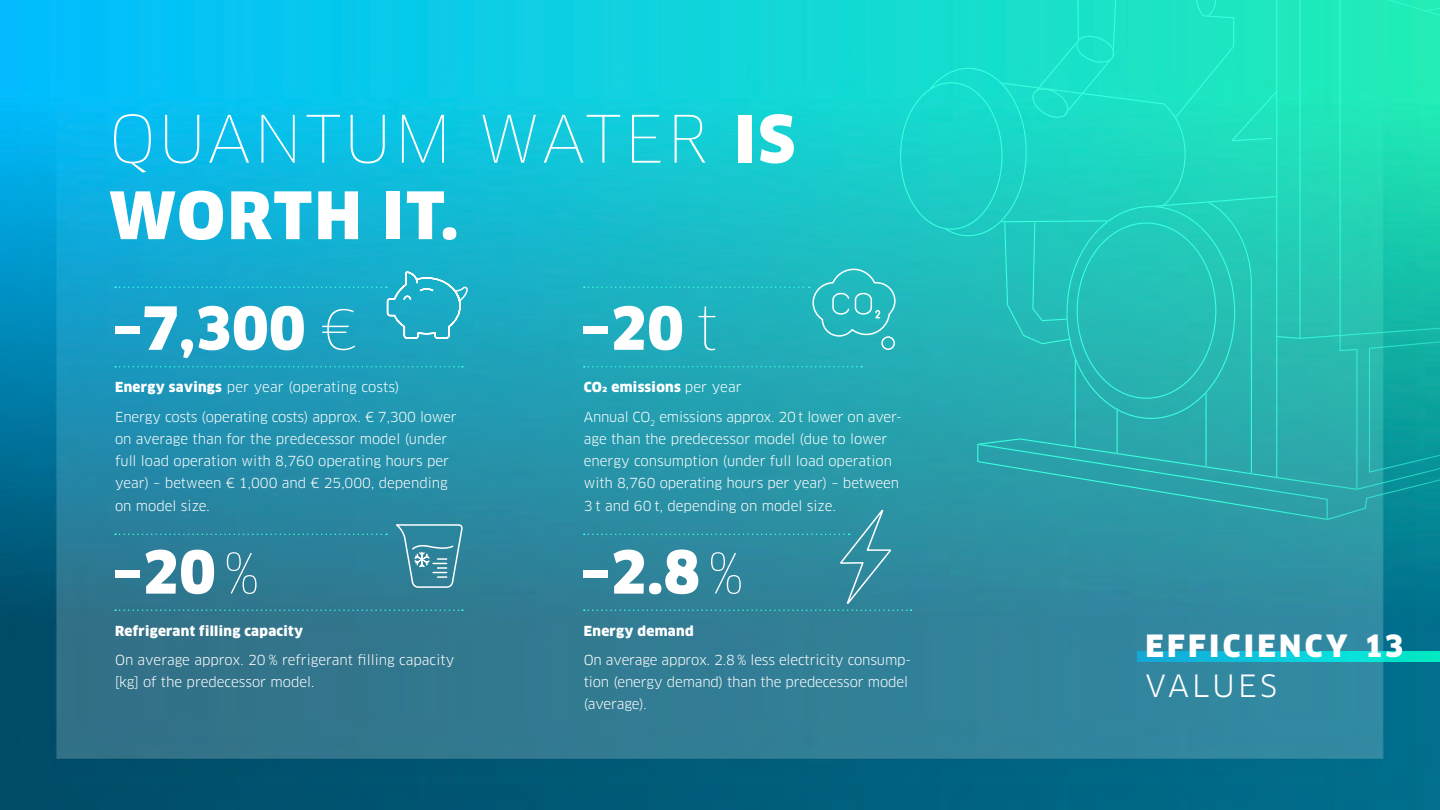
<style>
.page{position:relative;width:1440px;height:810px;background:#fff}
.page>*{position:absolute;margin:0;border:0;box-sizing:border-box;transform-origin:0 0}
.t1{font:100 63.75px/76.5px "Clan Pro";letter-spacing:.04em;color:#fff}
.t2{font:900 58.05px "Clan Pro";color:#fff}
.t3{font:900 30px "Clan Pro";letter-spacing:.11em;color:#fff}
.t4{font:30px "Clan Pro";letter-spacing:.11em;color:#fff}
.t5{font:13.5px/22.3px "Clan Pro";letter-spacing:-.005em;color:#fff}
.t6{font:900 13.5px "Clan Pro";letter-spacing:.025em;color:#fff}
.s1{font-weight:900}
.s2{font-weight:100;font-size:54px}
.s3{font-weight:100}
</style>
<div class="page">
<img style="left:0;top:0;width:1440px;height:810px">
<svg style="left:393px;top:523px;width:71px;height:66px;background:#4791a6"></svg>
<svg style="left:115px;top:534px;width:272px;height:1px"></svg>
<svg style="left:115px;top:609px;width:348px;height:2px"></svg>
<svg style="left:115px;top:270px;width:354px;height:70px;background:#1ca7c9"></svg>
<svg style="left:115px;top:366px;width:348px;height:2px"></svg>
<svg style="left:584px;top:0;width:856px;height:611px;background:#21b9b7"></svg>
<svg style="left:1138px;top:651px;width:302px;height:11px;background:#0accd6"></svg>
<h1 class="t1" style="left:109px;top:101px;width:688px">QUANTUM WATER <span class="s1">IS<br>WORTH IT.</span></h1>
<h2 class="t2" style="left:113px;top:294px;width:244px">–7,300 <span class="s2">€</span></h2>
<p class="t5" style="left:115px;top:373px;width:343px;line-height:29.2px"><span class="s1">Energy savings</span> per year (operating costs)<br>Energy costs (operating costs) approx. € 7,300 lower</p>
<p class="t5" style="left:115px;top:428px;width:336px;text-align:justify">on average than for the predecessor model (under full load operation with 8,760 operating hours per year) – between € 1,000 and € 25,000, depending on model size.</p>
<h2 class="t2" style="left:581px;top:294px;width:139px">–20 <span class="s3">t</span></h2>
<p class="t5" style="left:584px;top:373px;width:320px;line-height:29.2px"><span class="s1">CO2 emissions</span> per year<br>Annual CO<sub>2</sub> emissions approx. 20 t lower on aver-</p>
<p class="t5" style="left:584px;top:428px;width:317px">age than the predecessor model (due to lower energy consumption (under full load operation with 8,760 operating hours per year) – between 3 t and 60 t, depending on model size.</p>
<h2 class="t2" style="left:113px;top:538px;width:149px">–20 <span class="s2">%</span></h2>
<h2 class="t2" style="left:581px;top:538px;width:165px">–2.8 <span class="s2">%</span></h2>
<p class="t6" style="left:115px;top:623px;width:190px">Refrigerant filling capacity</p>
<p class="t5" style="left:115px;top:649px;width:341px">On average approx. 20 % refrigerant filling capacity [kg] of the predecessor model.</p>
<p class="t6" style="left:584px;top:623px;width:111px">Energy demand</p>
<p class="t5" style="left:584px;top:649px;width:329px">On average approx. 2.8 % less electricity consump&shy;tion (energy demand) than the predecessor model (average).</p>
<h3 class="t3" style="left:1145px;top:628px;width:260px">EFFICIENCY 13</h3>
<h3 class="t4" style="left:1145px;top:668px;width:133px">VALUES</h3>
</div>
